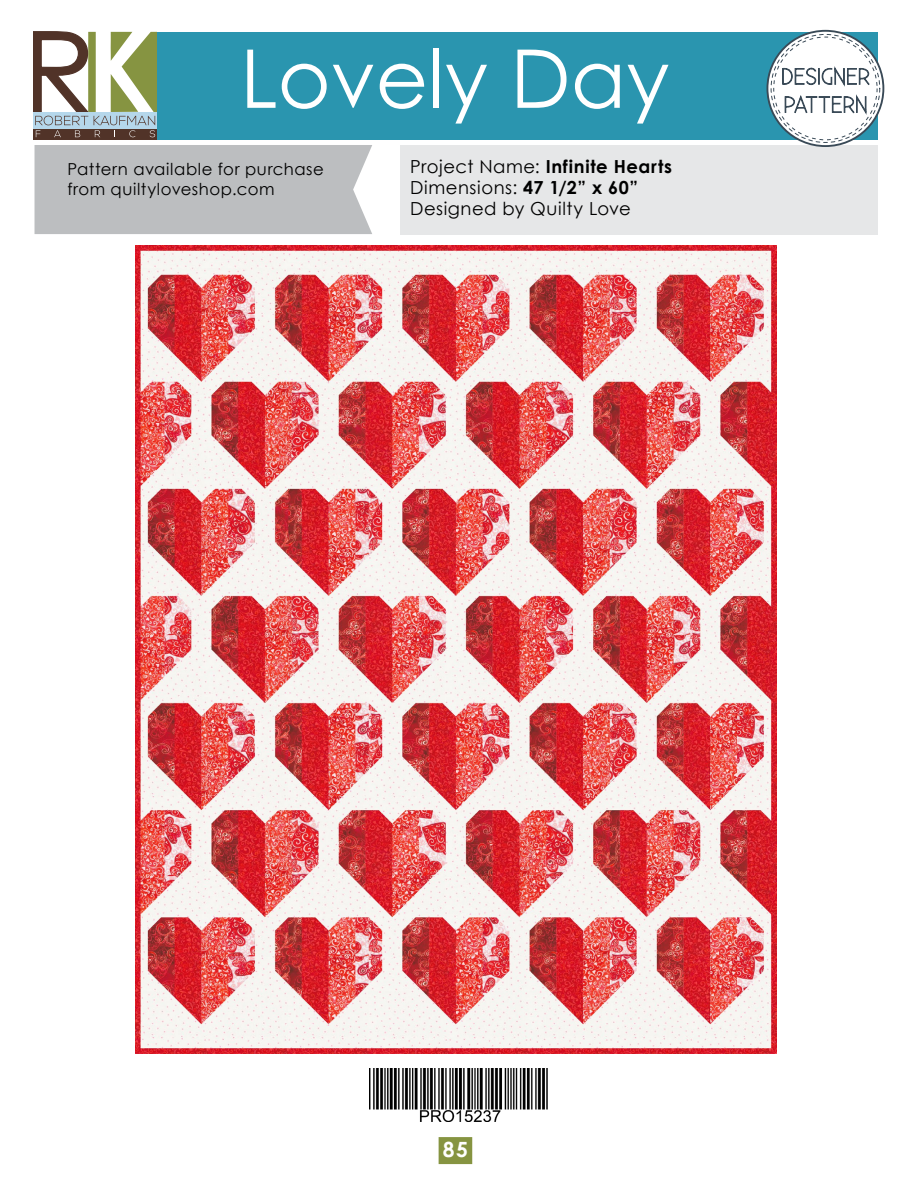
<style>
.page{position:relative;width:918px;height:1188px;background:#fff}
.page>*{position:absolute;margin:0;border:0;box-sizing:border-box;transform-origin:0 0}
.t1{font:700 21px "Century Gothic";color:#fff}
.t2{font:18px/21px "Century Gothic";letter-spacing:.03em;color:#000}
.t3{font:16.5px/19.8px "Century Gothic";letter-spacing:.035em;color:#000}
.s1{font-weight:700}
</style>
<div class="page">
<div style="left:439px;top:1137px;width:33px;height:27px;background:#869441"></div>
<img style="left:369px;top:1068px;width:179px;height:54px">
<img style="left:135px;top:245px;width:641px;height:809px">
<div style="left:35px;top:145px;width:337px;height:89px;background:#bcbec0"></div>
<div style="left:400px;top:145px;width:478px;height:89px;background:#e6e7e8"></div>
<div style="left:153px;top:32px;width:725px;height:107px;background:#2a95af"></div>
<svg style="left:34px;top:32px;width:123px;height:107px"></svg>
<svg style="left:767px;top:31px;width:116px;height:115px"></svg>
<div style="left:767px;top:30px;width:117px;height:117px;border:2px solid #3a4a57;border-radius:50%"></div>
<svg style="left:771px;top:34px;width:109px;height:108px"></svg>
<div style="left:774px;top:37px;width:103px;height:103px;background:#fff;border-radius:50%"></div>
<svg style="left:782px;top:66px;width:88px;height:51px"></svg>
<svg style="left:247px;top:50px;width:29px;height:58px"></svg>
<svg style="left:282px;top:64px;width:45px;height:45px"></svg>
<svg style="left:333px;top:65px;width:40px;height:43px"></svg>
<svg style="left:380px;top:64px;width:44px;height:45px"></svg>
<div style="left:434px;top:48px;width:5px;height:60px;background:#fff"></div>
<svg style="left:446px;top:65px;width:41px;height:59px"></svg>
<svg style="left:517px;top:50px;width:50px;height:58px"></svg>
<svg style="left:575px;top:64px;width:45px;height:45px"></svg>
<svg style="left:628px;top:65px;width:41px;height:59px"></svg>
<p class="t3" style="left:67px;top:159px;width:258px">Pattern available for purchase from quiltyloveshop.com</p>
<p class="t2" style="left:410px;top:156px;width:263px">Project Name: <span class="s1">Infinite Hearts<br></span>Dimensions: <span class="s1">47 1/2” x 60”<br></span>Designed by Quilty Love</p>
<p class="t1" style="left:443px;top:1134px;width:26px">85</p>
</div>
